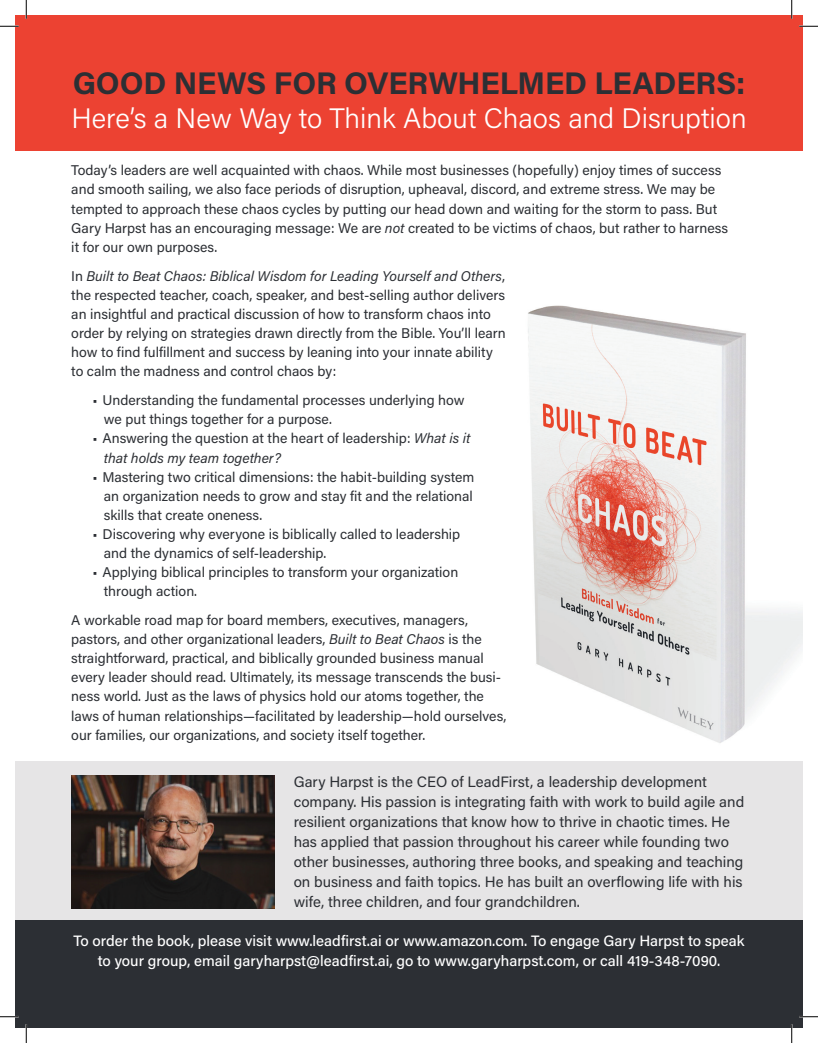
<style>
.page{position:relative;width:818px;height:1043px;background:#fff}
.page>*{position:absolute;margin:0;border:0;box-sizing:border-box;transform-origin:0 0}
.t1{font:700 31.25px "Acumin Pro";letter-spacing:-.005em;color:#2c2f34}
.t2{font:300 28.12px "Acumin Pro";color:#fff}
.t3{font:15px/20px "Acumin Pro";color:#2c2f34}
.t4{font:500 15px/20px "Acumin Pro";color:#fff;text-align:center}
.t5{font:14px/19.1px "Acumin Pro";color:#2c2f34}
.s1{font-style:italic}
</style>
<div class="page">
<img style="left:528px;top:305px;width:274px;height:438px">
<div style="left:15px;top:761px;width:787px;height:207px;background:#e6e5e6"></div>
<div style="left:15px;top:15px;width:787px;height:135px;background:#ec4232"></div>
<div style="left:15px;top:920px;width:787px;height:108px;background:#2c2f34"></div>
<img style="left:71px;top:775px;width:204px;height:133px">
<svg style="left:0;top:25px;width:19px;height:2px"></svg>
<svg style="left:799px;top:25px;width:19px;height:2px"></svg>
<svg style="left:0;top:1016px;width:19px;height:1px"></svg>
<svg style="left:799px;top:1015px;width:19px;height:2px"></svg>
<svg style="left:25px;top:0;width:2px;height:19px"></svg>
<svg style="left:25px;top:1024px;width:2px;height:18px"></svg>
<svg style="left:791px;top:0;width:1px;height:19px"></svg>
<svg style="left:791px;top:1024px;width:1px;height:18px"></svg>
<h1 class="t1" style="left:73px;top:61px;width:674px">GOOD NEWS FOR OVERWHELMED LEADERS:</h1>
<h2 class="t2" style="left:71px;top:99px;width:676px">Here’s a New Way to Think About Chaos and Disruption</h2>
<p class="t5" style="left:71px;top:160px;width:658px">Today’s leaders are well acquainted with chaos. While most businesses (hopefully) enjoy times of success and smooth sailing, we also face periods of disruption, upheaval, discord, and extreme stress. We may be tempted to approach these chaos cycles by putting our head down and waiting for the storm to pass. But Gary Harpst has an encouraging message: We are <span class="s1">not</span> created to be victims of chaos, but rather to harness it for our own purposes.</p>
<p class="t5" style="left:71px;top:266px;width:436px">In <span class="s1">Built to Beat Chaos: Biblical Wisdom for Leading Yourself and Others</span>, the respected teacher, coach, speaker, and best-selling author delivers an insightful and practical discussion of how to transform chaos into order by relying on strategies drawn directly from the Bible. You’ll learn how to find fulfillment and success by leaning into your innate ability to calm the madness and control chaos by:</p>
<p class="t5" style="left:104px;top:390px;width:362px;text-indent:-11px">• Understanding the fundamental processes underlying how we put things together for a purpose.</p>
<p class="t5" style="left:104px;top:428px;width:368px;text-indent:-11px">• Answering the question at the heart of leadership: <span class="s1">What is it that holds my team together?</span></p>
<p class="t5" style="left:104px;top:466px;width:372px;text-align:justify;text-indent:-11px">• Mastering two critical dimensions: the habit-building system an organization needs to grow and stay fit and the relational skills that create oneness.</p>
<p class="t5" style="left:104px;top:524px;width:358px;text-indent:-11px">• Discovering why everyone is biblically called to leadership and the dynamics of self-leadership.</p>
<p class="t5" style="left:104px;top:562px;width:356px;text-indent:-11px">• Applying biblical principles to transform your organization through action.</p>
<p class="t5" style="left:71px;top:610px;width:437px">A workable road map for board members, executives, managers, pastors, and other organizational leaders, <span class="s1">Built to Beat Chaos</span> is the straightforward, practical, and biblically grounded business manual every leader should read. Ultimately, its message transcends the busi&shy;ness world. Just as the laws of physics hold our atoms together, the laws of human relationships—facilitated by leadership—hold ourselves, our families, our organizations, and society itself together.</p>
<p class="t3" style="left:294px;top:771px;width:452px">Gary Harpst is the CEO of LeadFirst, a leadership development company. His passion is integrating faith with work to build agile and resilient organizations that know how to thrive in chaotic times. He has applied that passion throughout his career while founding two other businesses, authoring three books, and speaking and teaching on business and faith topics. He has built an overflowing life with his wife, three children, and four grandchildren.</p>
<p class="t4" style="left:73px;top:930px;width:672px">To order the book, please visit www.leadfirst.ai or www.amazon.com. To engage Gary Harpst to speak to your group, email garyharpst@leadfirst.ai, go to www.garyharpst.com, or call 419-348-7090.</p>
</div>
